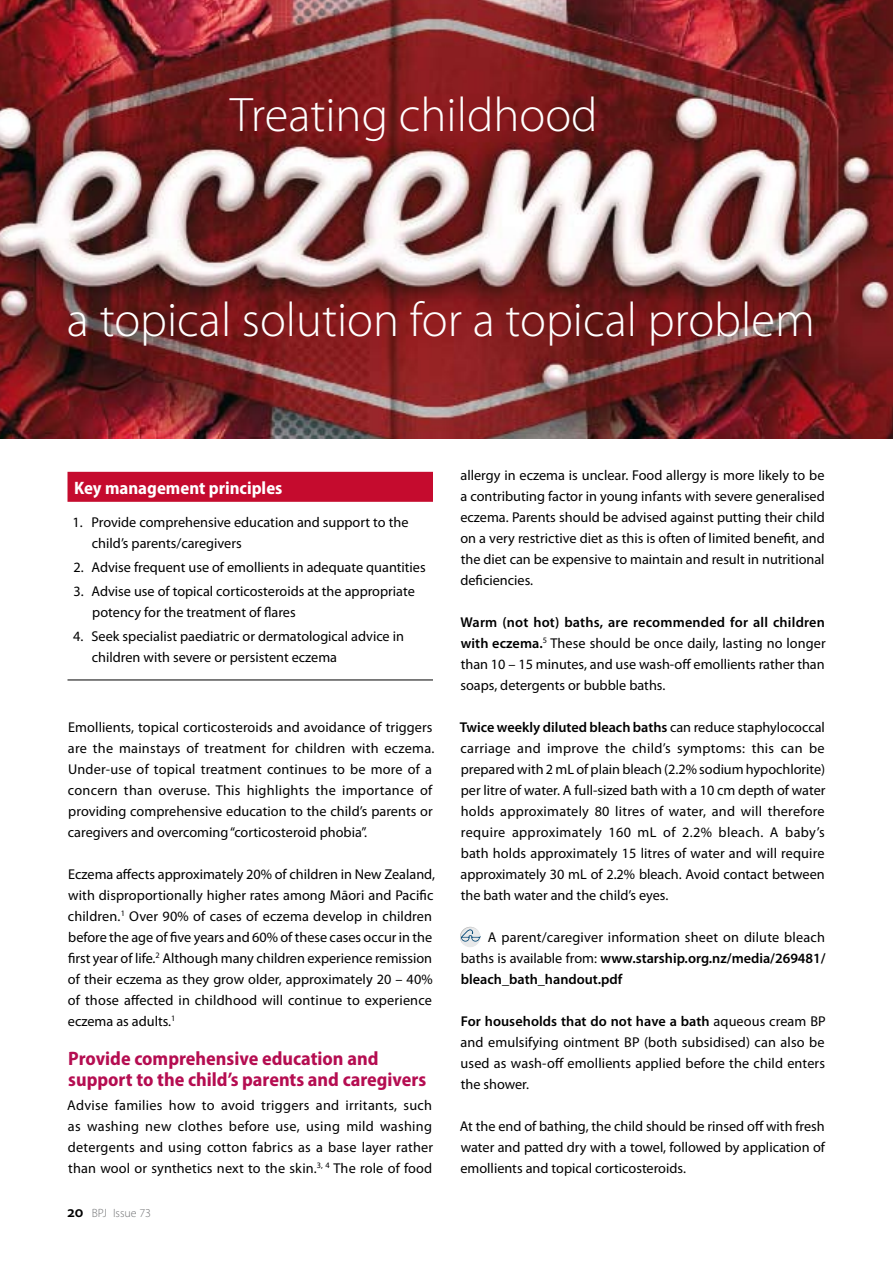
<style>
.page{position:relative;width:893px;height:1263px;background:#fff}
.page>*{position:absolute;margin:0;border:0;box-sizing:border-box;transform-origin:0 0}
.t1{font:300 48.6px "Myriad Pro";color:#fff}
.t2{font:700 semi-condensed 19.5px/21px "Myriad Pro";color:#b50d51}
.t3{font:700 semi-condensed 18px "Myriad Pro";color:#fff}
.t4{font:14.25px/21px "Myriad Pro";color:#000;text-align:justify}
.t5{font:300 12px "Myriad Pro";color:#707173}
.s1{font-weight:600;font-size:15.75px;color:#000}
.s2{font-weight:600}
</style>
<div class="page">
<img style="left:0;top:0;width:893px;height:438px">
<div style="left:68px;top:472px;width:365px;height:30px;background:#c50b2e"></div>
<hr style="left:68px;top:680px;width:365px;height:1px;background:#000">
<div style="left:458px;top:924px;width:24px;height:24px;background:#000;opacity:.4"></div>
<svg style="left:461px;top:929px;width:20px;height:12px"></svg>
<h1 class="t1" style="left:230px;top:86px;width:369px">Treating childhood</h1>
<h1 class="t1" style="left:67px;top:290px;width:749px">a topical solution for a topical problem</h1>
<p class="t3" style="left:74px;top:477px;width:210px">Key management principles</p>
<p class="t4" style="left:92px;top:511px;width:318px;text-indent:-19px">1. Provide comprehensive education and support to the child’s parents/caregivers</p>
<p class="t4" style="left:73px;top:556px;width:354px">2. Advise frequent use of emollients in adequate quantities</p>
<p class="t4" style="left:92px;top:580px;width:324px;text-indent:-19px">3. Advise use of topical corticosteroids at the appropriate potency for the treatment of flares</p>
<p class="t4" style="left:92px;top:625px;width:314px;text-indent:-19px">4. Seek specialist paediatric or dermatological advice in children with severe or persistent eczema</p>
<p class="t4" style="left:68px;top:716px;width:368px;text-align:left">Emollients, topical corticosteroids and avoidance of triggers are the mainstays of treatment for children with eczema.<br>Under-use of topical treatment continues to be more of a concern than overuse. This highlights the importance of providing comprehensive education to the child’s parents or caregivers and overcoming “corticosteroid phobia”.</p>
<p class="t4" style="left:68px;top:864px;width:369px;text-align:left">Eczema affects approximately 20% of children in New Zealand, with disproportionally higher rates among Māori and Pacific children.<sup>1</sup> Over 90% of cases of eczema develop in children before the age of five years and 60% of these cases occur in the first year of life.<sup>2</sup> Although many children experience remission of their eczema as they grow older, approximately 20 – 40% of those affected in childhood will continue to experience eczema as adults.<sup>1</sup></p>
<h2 class="t2" style="left:68px;top:1048px;width:360px">Provide comprehensive education and support to the child’s parents and caregivers</h2>
<p class="t4" style="left:67px;top:1094px;width:367px">Advise families how to avoid triggers and irritants, such as washing new clothes before use, using mild washing detergents and using cotton fabrics as a base layer rather than wool or synthetics next to the skin.<sup>3,</sup> <sup>4</sup> The role of food</p>
<p class="t5" style="left:68px;top:1206px;width:85px"><span class="s1">20</span> BPJ Issue 73</p>
<p class="t4" style="left:460px;top:464px;width:366px">allergy in eczema is unclear. Food allergy is more likely to be a contributing factor in young infants with severe generalised eczema. Parents should be advised against putting their child on a very restrictive diet as this is often of limited benefit, and the diet can be expensive to maintain and result in nutritional deficiencies.</p>
<p class="t4" style="left:460px;top:612px;width:367px"><span class="s2">Warm (not hot) baths, are recommended for all children with eczema.</span><sup>5</sup> These should be once daily, lasting no longer than 10 – 15 minutes, and use wash-off emollients rather than soaps, detergents or bubble baths.</p>
<p class="t4" style="left:460px;top:717px;width:367px"><span class="s2">Twice weekly diluted bleach baths</span> can reduce staphylococcal carriage and improve the child’s symptoms: this can be prepared with 2 mL of plain bleach (2.2% sodium hypochlorite) per litre of water. A full-sized bath with a 10 cm depth of water holds approximately 80 litres of water, and will therefore require approximately 160 mL of 2.2% bleach. A baby’s bath holds approximately 15 litres of water and will require approximately 30 mL of 2.2% bleach. Avoid contact between the bath water and the child’s eyes.</p>
<p class="t4" style="left:461px;top:926px;width:366px;text-indent:27px">A parent/caregiver information sheet on dilute bleach baths is available from: <span class="s2">www.starship.org.nz/media/269481/ bleach_bath_handout.pdf</span></p>
<p class="t4" style="left:460px;top:1011px;width:367px"><span class="s2">For households that do not have a bath</span> aqueous cream BP and emulsifying ointment BP (both subsidised) can also be used as wash-off emollients applied before the child enters the shower.</p>
<p class="t4" style="left:460px;top:1116px;width:367px">At the end of bathing, the child should be rinsed off with fresh water and patted dry with a towel, followed by application of emollients and topical corticosteroids.</p>
</div>
